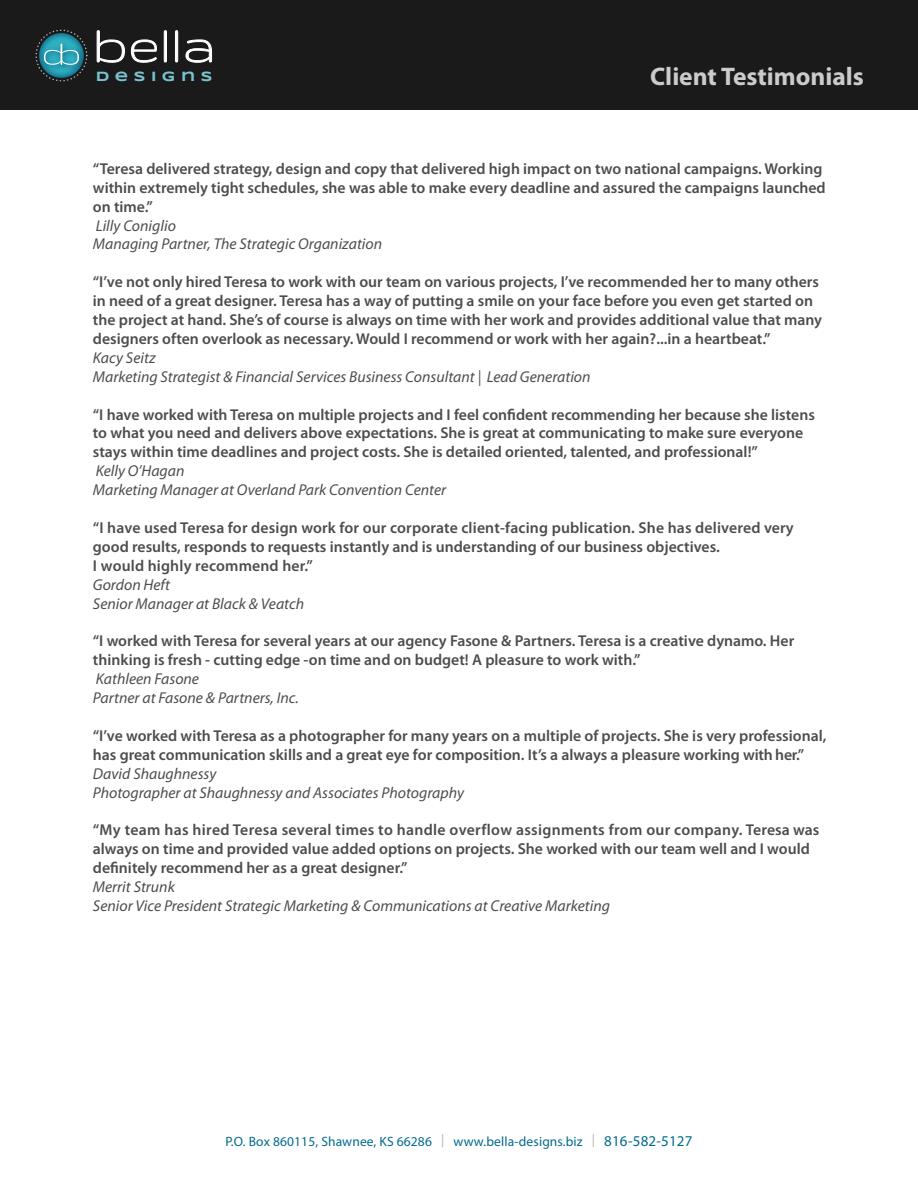
<style>
.page{position:relative;width:918px;height:1188px;background:#fff}
.page>*{position:absolute;margin:0;border:0;box-sizing:border-box;transform-origin:0 0}
.t1{font:57.6px "Gruppo";color:#fff}
.t2{font:700 25.5px "Myriad Pro";color:#cacccb}
.t3{font:600 15.75px/18.9px "Myriad Pro";color:#4c4e4d}
.t4{font:italic 15.75px/18.9px "Myriad Pro";color:#4c4e4d}
.t5{font:700 13.8px "Syncopate";letter-spacing:.4em;color:#79c3d0}
.t6{font:13.5px "Myriad Pro";letter-spacing:.01em;color:#006b8f}
.s1{color:#b3b6b5}
.s2{font-size:15px}
</style>
<div class="page">
<div style="left:0;top:0;width:918px;height:109px;background:#1a1a1a"></div>
<svg style="left:39px;top:33px;width:45px;height:45px"></svg>
<div style="left:35px;top:29px;width:52px;height:53px;border:1px dashed #b3b6b5;border-radius:50%"></div>
<img style="left:38px;top:38px;width:50px;height:36px">
<svg style="left:44px;top:44px;width:35px;height:21px"></svg>
<svg style="left:96px;top:30px;width:29px;height:33px"></svg>
<svg style="left:131px;top:39px;width:26px;height:24px"></svg>
<svg style="left:163px;top:30px;width:4px;height:33px"></svg>
<svg style="left:175px;top:30px;width:4px;height:33px"></svg>
<svg style="left:185px;top:39px;width:28px;height:24px"></svg>
<h1 class="t1" style="left:93px;top:16px;width:125px">bella</h1>
<p class="t5" style="left:96px;top:68px;width:118px">DESIGNS</p>
<h2 class="t2" style="left:650px;top:60px;width:215px">Client Testimonials</h2>
<p class="t3" style="left:93px;top:159px;width:734px">“Teresa delivered strategy, design and copy that delivered high impact on two national campaigns. Working within extremely tight schedules, she was able to make every deadline and assured the campaigns launched on time.”</p>
<p class="t4" style="left:93px;top:216px;width:291px">Lilly Coniglio<br>Managing Partner, The Strategic Organization</p>
<p class="t3" style="left:93px;top:272px;width:731px">“I’ve not only hired Teresa to work with our team on various projects, I’ve recommended her to many others in need of a great designer. Teresa has a way of putting a smile on your face before you even get started on the project at hand. She’s of course is always on time with her work and provides additional value that many designers often overlook as necessary. Would I recommend or work with her again?...in a heartbeat.”</p>
<p class="t4" style="left:93px;top:348px;width:499px">Kacy Seitz<br>Marketing Strategist &amp; Financial Services Business Consultant | Lead Generation</p>
<p class="t3" style="left:93px;top:404px;width:724px">“I have worked with Teresa on multiple projects and I feel confident recommending her because she listens to what you need and delivers above expectations. She is great at communicating to make sure everyone stays within time deadlines and project costs. She is detailed oriented, talented, and professional!”</p>
<p class="t4" style="left:93px;top:461px;width:355px">Kelly O’Hagan<br>Marketing Manager at Overland Park Convention Center</p>
<p class="t3" style="left:93px;top:518px;width:702px">“I have used Teresa for design work for our corporate client-facing publication. She has delivered very good results, responds to requests instantly and is understanding of our business objectives.<br>I would highly recommend her.”</p>
<p class="t4" style="left:93px;top:575px;width:213px">Gordon Heft<br>Senior Manager at Black &amp; Veatch</p>
<p class="t3" style="left:93px;top:631px;width:703px">“I worked with Teresa for several years at our agency Fasone &amp; Partners. Teresa is a creative dynamo. Her thinking is fresh - cutting edge -on time and on budget! A pleasure to work with.”</p>
<p class="t4" style="left:93px;top:669px;width:207px">Kathleen Fasone<br>Partner at Fasone &amp; Partners, Inc.</p>
<p class="t3" style="left:93px;top:726px;width:735px">“I’ve worked with Teresa as a photographer for many years on a multiple of projects. She is very professional, has great communication skills and a great eye for composition. It’s a always a pleasure working with her.”</p>
<p class="t4" style="left:93px;top:764px;width:373px">David Shaughnessy<br>Photographer at Shaughnessy and Associates Photography</p>
<p class="t3" style="left:93px;top:820px;width:728px">“My team has hired Teresa several times to handle overflow assignments from our company. Teresa was always on time and provided value added options on projects. She worked with our team well and I would definitely recommend her as a great designer.”</p>
<p class="t4" style="left:93px;top:877px;width:519px">Merrit Strunk<br>Senior Vice President Strategic Marketing &amp; Communications at Creative Marketing</p>
<p class="t6" style="left:226px;top:1133px;width:468px">P.O. Box 860115, Shawnee, KS 66286 <span class="s1">|</span> www.bella-designs.biz <span class="s1">|</span> <span class="s2">816-582-5127</span></p>
</div>
